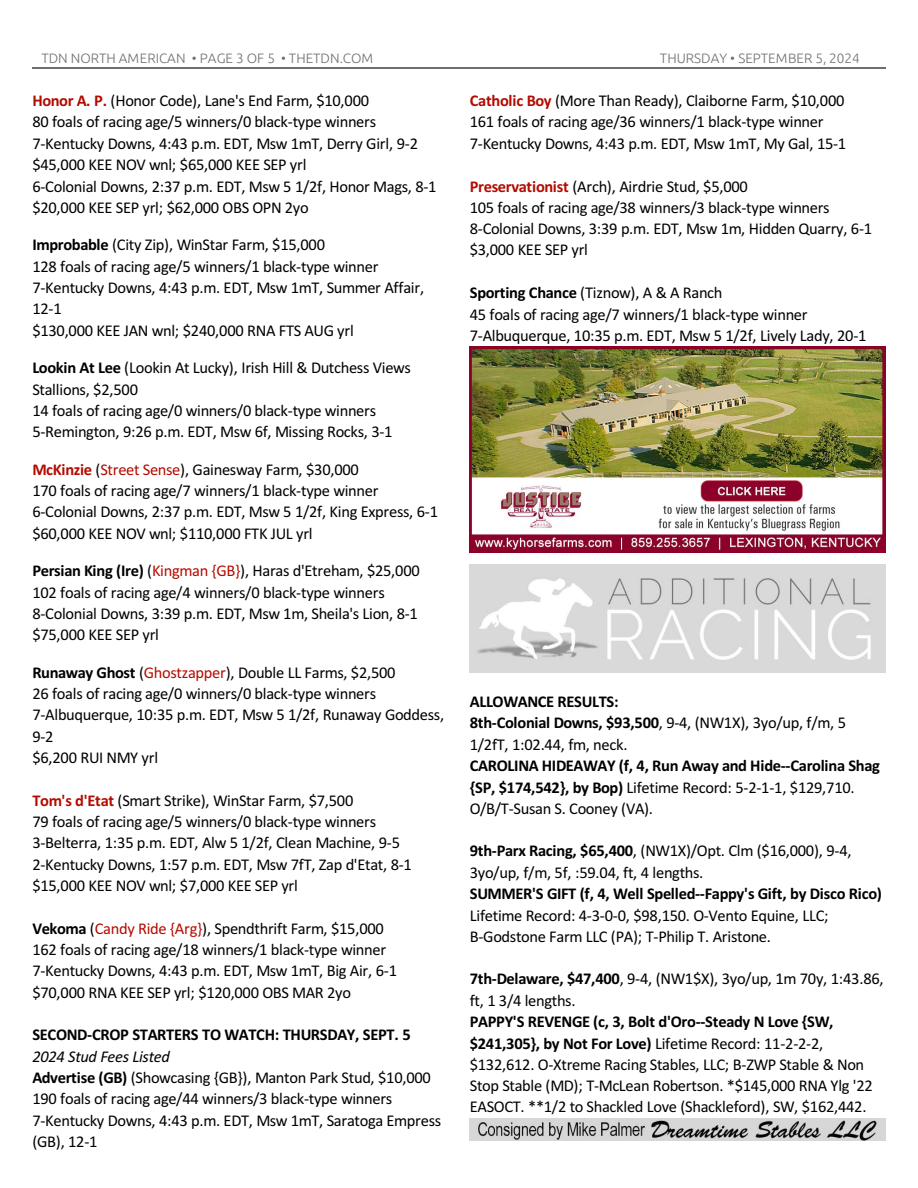
<style>
.page{position:relative;width:918px;height:1188px;background:#fff}
.page>*{position:absolute;margin:0;border:0;box-sizing:border-box;transform-origin:0 0}
.t1{font:16.5px/21.3px "Calibri";letter-spacing:-.02em;color:#000}
.t2{font:700 16.5px/21.3px "Calibri";letter-spacing:-.02em;color:#000}
.t3{font:300 13.5px "Ubuntu";color:#6e6e6e}
.s1{font-weight:700;color:#b30b00}
.s2{font-weight:700}
.s3{color:#b30b00}
.s4{font-style:italic}
.s5{font-weight:400}
</style>
<div class="page">
<hr style="left:32px;top:67px;width:853px;height:2px;background:#6e6e6e">
<img style="left:470px;top:347px;width:416px;height:205px">
<img style="left:470px;top:1119px;width:416px;height:21px">
<img style="left:470px;top:564px;width:416px;height:108px">
<p class="t3" style="left:41px;top:53px;width:333px">TDN NORTH AMERICAN • PAGE 3 OF 5 • THETDN.COM</p>
<p class="t3" style="left:660px;top:53px;width:201px">THURSDAY • SEPTEMBER 5, 2024</p>
<p class="t1" style="left:32px;top:91px;width:406px"><span class="s1">Honor A. P.</span> (Honor Code), Lane's End Farm, $10,000<br>80 foals of racing age/5 winners/0 black-type winners 7-Kentucky Downs, 4:43 p.m. EDT, Msw 1mT, Derry Girl, 9-2 $45,000 KEE NOV wnl; $65,000 KEE SEP yrl<br>6-Colonial Downs, 2:37 p.m. EDT, Msw 5 1/2f, Honor Mags, 8-1 $20,000 KEE SEP yrl; $62,000 OBS OPN 2yo</p>
<p class="t1" style="left:32px;top:236px;width:393px"><span class="s2">Improbable</span> (City Zip), WinStar Farm, $15,000<br>128 foals of racing age/5 winners/1 black-type winner 7-Kentucky Downs, 4:43 p.m. EDT, Msw 1mT, Summer Affair, 12-1<br>$130,000 KEE JAN wnl; $240,000 RNA FTS AUG yrl</p>
<p class="t1" style="left:32px;top:358px;width:380px"><span class="s2">Lookin At Lee</span> (Lookin At Lucky), Irish Hill &amp; Dutchess Views Stallions, $2,500<br>14 foals of racing age/0 winners/0 black-type winners 5-Remington, 9:26 p.m. EDT, Msw 6f, Missing Rocks, 3-1</p>
<p class="t1" style="left:32px;top:460px;width:407px"><span class="s1">McKinzie</span> (<span class="s3">Street Sense</span>), Gainesway Farm, $30,000<br>170 foals of racing age/7 winners/1 black-type winner 6-Colonial Downs, 2:37 p.m. EDT, Msw 5 1/2f, King Express, 6-1 $60,000 KEE NOV wnl; $110,000 FTK JUL yrl</p>
<p class="t1" style="left:32px;top:561px;width:389px"><span class="s2">Persian King (Ire)</span> (<span class="s3">Kingman {GB}</span>), Haras d'Etreham, $25,000<br>102 foals of racing age/4 winners/0 black-type winners 8-Colonial Downs, 3:39 p.m. EDT, Msw 1m, Sheila's Lion, 8-1 $75,000 KEE SEP yrl</p>
<p class="t1" style="left:32px;top:663px;width:413px"><span class="s2">Runaway Ghost</span> (<span class="s3">Ghostzapper</span>), Double LL Farms, $2,500<br>26 foals of racing age/0 winners/0 black-type winners 7-Albuquerque, 10:35 p.m. EDT, Msw 5 1/2f, Runaway Goddess, 9-2<br>$6,200 RUI NMY yrl</p>
<p class="t1" style="left:32px;top:791px;width:381px"><span class="s1">Tom's d'Etat</span> (Smart Strike), WinStar Farm, $7,500<br>79 foals of racing age/5 winners/0 black-type winners 3-Belterra, 1:35 p.m. EDT, Alw 5 1/2f, Clean Machine, 9-5<br>2-Kentucky Downs, 1:57 p.m. EDT, Msw 7fT, Zap d'Etat, 8-1 $15,000 KEE NOV wnl; $7,000 KEE SEP yrl</p>
<p class="t1" style="left:32px;top:919px;width:366px"><span class="s2">Vekoma</span> (<span class="s3">Candy Ride {Arg}</span>), Spendthrift Farm, $15,000<br>162 foals of racing age/18 winners/1 black-type winner 7-Kentucky Downs, 4:43 p.m. EDT, Msw 1mT, Big Air, 6-1 $70,000 RNA KEE SEP yrl; $120,000 OBS MAR 2yo</p>
<p class="t2" style="left:32px;top:1026px;width:380px">SECOND-CROP STARTERS TO WATCH: THURSDAY, SEPT. 5</p>
<p class="t1" style="left:32px;top:1047px;width:410px"><span class="s4">2024 Stud Fees Listed<br></span><span class="s2">Advertise (GB)</span> (Showcasing {GB}), Manton Park Stud, $10,000<br>190 foals of racing age/44 winners/3 black-type winners 7-Kentucky Downs, 4:43 p.m. EDT, Msw 1mT, Saratoga Empress (GB), 12-1</p>
<p class="t1" style="left:470px;top:91px;width:378px"><span class="s1">Catholic Boy</span> (More Than Ready), Claiborne Farm, $10,000<br>161 foals of racing age/36 winners/1 black-type winner<br>7-Kentucky Downs, 4:43 p.m. EDT, Msw 1mT, My Gal, 15-1</p>
<p class="t1" style="left:470px;top:177px;width:404px"><span class="s1">Preservationist</span> (Arch), Airdrie Stud, $5,000<br>105 foals of racing age/38 winners/3 black-type winners 8-Colonial Downs, 3:39 p.m. EDT, Msw 1m, Hidden Quarry, 6-1 $3,000 KEE SEP yrl</p>
<p class="t1" style="left:470px;top:283px;width:398px"><span class="s2">Sporting Chance</span> (Tiznow), A &amp; A Ranch<br>45 foals of racing age/7 winners/1 black-type winner<br>7-Albuquerque, 10:35 p.m. EDT, Msw 5 1/2f, Lively Lady, 20-1</p>
<p class="t1" style="left:470px;top:692px;width:378px"><span class="s2">ALLOWANCE RESULTS:<br>8th-Colonial Downs, $93,500</span>, 9-4, (NW1X), 3yo/up, f/m, 5<br>1/2fT, 1:02.44, fm, neck.</p>
<p class="t2" style="left:470px;top:756px;width:412px">CAROLINA HIDEAWAY (f, 4, Run Away and Hide--Carolina Shag {SP, $174,542}, by Bop) <span class="s5">Lifetime Record: 5-2-1-1, $129,710.<br>O/B/T-Susan S. Cooney (VA).</span></p>
<p class="t1" style="left:470px;top:842px;width:383px"><span class="s2">9th-Parx Racing, $65,400</span>, (NW1X)/Opt. Clm ($16,000), 9-4,<br>3yo/up, f/m, 5f, :59.04, ft, 4 lengths.</p>
<p class="t2" style="left:470px;top:884px;width:414px">SUMMER'S GIFT (f, 4, Well Spelled--Fappy's Gift, by Disco Rico)</p>
<p class="t1" style="left:470px;top:906px;width:360px">Lifetime Record: 4-3-0-0, $98,150. O-Vento Equine, LLC;<br>B-Godstone Farm LLC (PA); T-Philip T. Aristone.</p>
<p class="t1" style="left:470px;top:970px;width:415px"><span class="s2">7th-Delaware, $47,400</span>, 9-4, (NW1$X), 3yo/up, 1m 70y, 1:43.86, ft, 1 3/4 lengths.</p>
<p class="t1" style="left:470px;top:1012px;width:405px"><span class="s2">PAPPY'S REVENGE (c, 3, Bolt d'Oro--Steady N Love {SW, $241,305}, by Not For Love)</span> Lifetime Record: 11-2-2-2, $132,612. O-Xtreme Racing Stables, LLC; B-ZWP Stable &amp; Non Stop Stable (MD); T-McLean Robertson. *$145,000 RNA Ylg '22<br>EASOCT. **1/2 to Shackled Love (Shackleford), SW, $162,442.</p>
</div>
